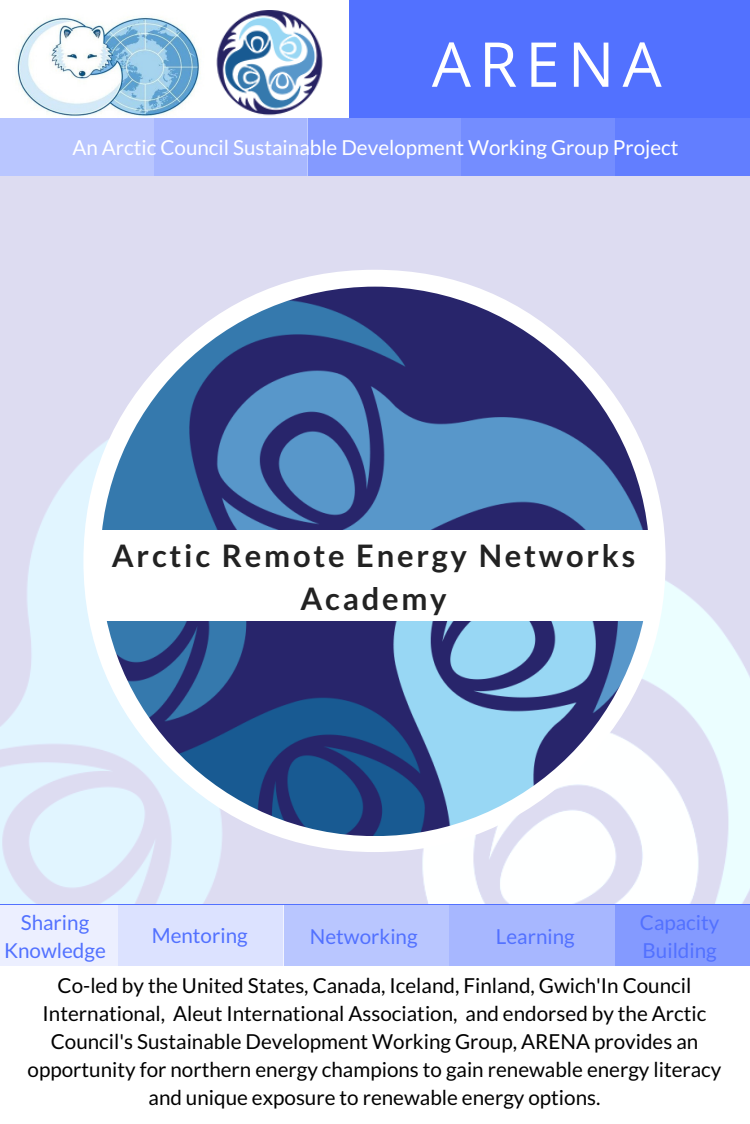
<style>
.page{position:relative;width:750px;height:1124px;background:#fff}
.page>*{position:absolute;margin:0;border:0;box-sizing:border-box;transform-origin:0 0}
.t1{font:61.88px "Open Sans";letter-spacing:.13em;color:#fff}
.t2{font:700 31px/43.1px "Lato";letter-spacing:.09em;color:#222;text-align:center}
.t3{font:20.62px/28.1px "Lato";color:#000;text-align:center}
.t4{font:20.62px/28.1px "Lato";color:#5271ff}
.t5{font:20.62px "Lato";color:#fff}
</style>
<div class="page">
<div style="left:0;top:0;width:750px;height:160px;background:#5271ff"></div>
<div style="left:0;top:0;width:349px;height:136px;background:#fff"></div>
<img style="left:12px;top:17px;width:194px;height:102px">
<img style="left:214px;top:10px;width:110px;height:109px">
<div style="left:154px;top:119px;width:153px;height:57px;background:#a7b7ff"></div>
<div style="left:461px;top:119px;width:154px;height:57px;background:#748dff"></div>
<div style="left:0;top:119px;width:154px;height:57px;background:#b9c6ff"></div>
<div style="left:308px;top:119px;width:153px;height:57px;background:#849aff"></div>
<div style="left:615px;top:119px;width:135px;height:57px;background:#627eff"></div>
<div style="left:449px;top:905px;width:166px;height:61px;background:#a7b7ff"></div>
<div style="left:118px;top:905px;width:165px;height:61px;background:#dce2ff"></div>
<div style="left:0;top:905px;width:118px;height:61px;background:#ecefff"></div>
<div style="left:284px;top:905px;width:165px;height:61px;background:#b9c6ff"></div>
<div style="left:615px;top:905px;width:135px;height:61px;background:#849aff"></div>
<svg style="left:83px;top:270px;width:583px;height:582px"></svg>
<img style="left:100px;top:287px;width:550px;height:549px;border-radius:50%">
<div style="left:95px;top:530px;width:561px;height:90px;background:#fff"></div>
<h1 class="t1" style="left:432px;top:21px;width:231px">ARENA</h1>
<p class="t5" style="left:72px;top:135px;width:608px">An Arctic Council Sustainable Development Working Group Project</p>
<h2 class="t2" style="left:112px;top:533px;width:525px">Arctic Remote Energy Networks<br>Academy</h2>
<p class="t4" style="left:4px;top:908px;width:103px;text-align:center">Sharing<br>Knowledge</p>
<p class="t4" style="left:640px;top:908px;width:81px">Capacity<br>Building</p>
<p class="t4" style="left:152px;top:921px;width:98px">Mentoring</p>
<p class="t3" style="left:28px;top:970px;width:695px">Co-led by the United States, Canada, Iceland, Finland, Gwich'In Council International, Aleut International Association, and endorsed by the Arctic Council's Sustainable Development Working Group, ARENA provides an opportunity for northern energy champions to gain renewable energy literacy and unique exposure to renewable energy options.</p>
<p class="t4" style="left:310px;top:922px;width:109px">Networking</p>
<p class="t4" style="left:496px;top:922px;width:81px">Learning</p>
</div>
